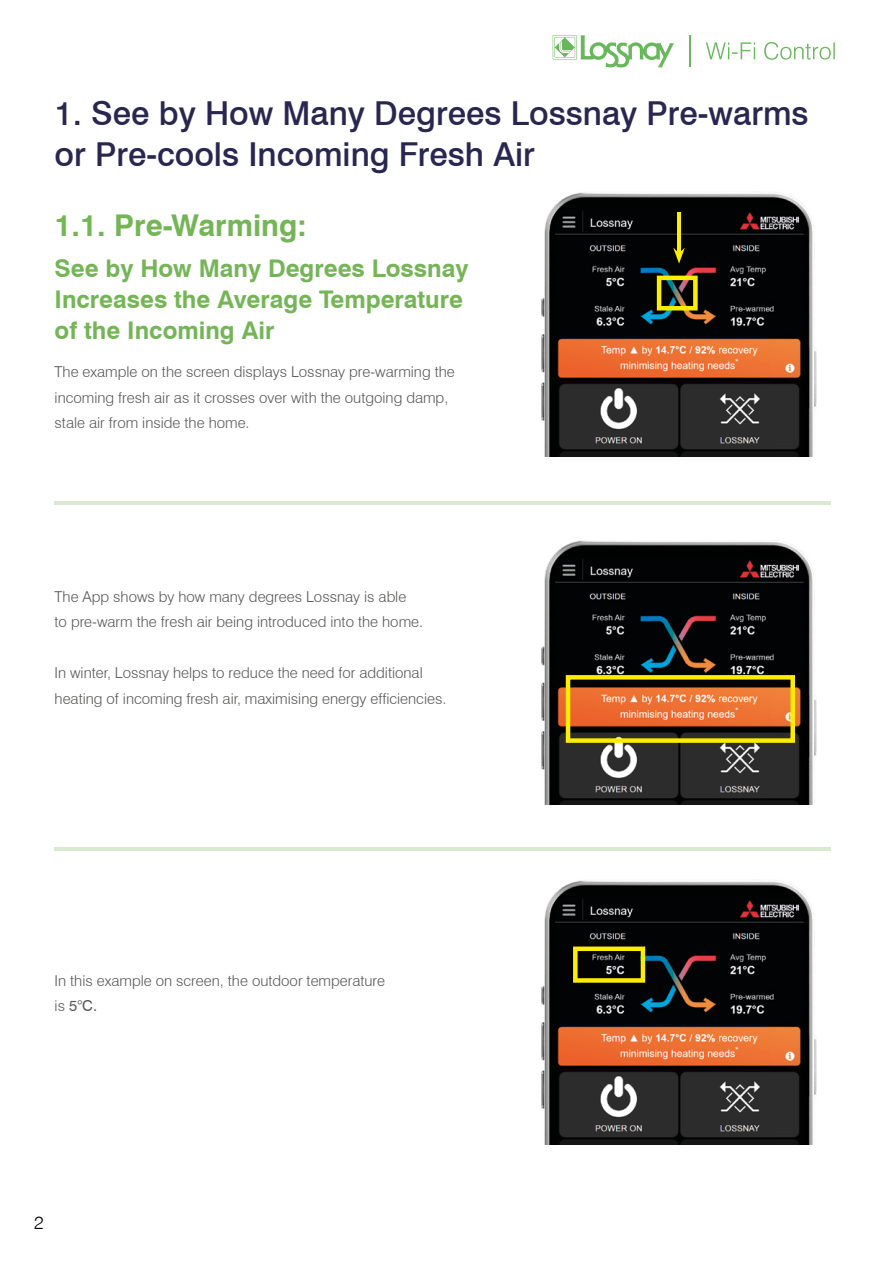
<style>
.page{position:relative;width:893px;height:1263px;background:#fff}
.page>*{position:absolute;margin:0;border:0;box-sizing:border-box;transform-origin:0 0}
.t1{font:500 33px/40.5px "Swiss 721 BT";color:#292650}
.t2{font:700 30px "Swiss 721 BT";color:#75b558}
.t3{font:700 24.3px/30.8px "Swiss 721 BT";color:#75b558}
.t4{font:300 18px "Swiss 721 BT";color:#000}
.t5{font:300 15px/25.5px "Swiss 721 BT";color:#575756}
.s1{font-weight:400}
</style>
<div class="page">
<svg style="left:553px;top:35px;width:121px;height:32px"></svg>
<svg style="left:706px;top:42px;width:129px;height:18px"></svg>
<hr style="left:689px;top:36px;width:1px;height:31px;background:#69b75c">
<img style="left:542px;top:192px;width:274px;height:264px">
<img style="left:542px;top:880px;width:274px;height:264px">
<img style="left:542px;top:540px;width:274px;height:265px">
<svg style="left:657px;top:276px;width:41px;height:34px"></svg>
<svg style="left:566px;top:675px;width:229px;height:68px;background:#b16f28"></svg>
<svg style="left:573px;top:946px;width:72px;height:37px;background:#605b0c"></svg>
<hr style="left:55px;top:501px;width:776px;height:3px;background:#d9ead1">
<hr style="left:55px;top:847px;width:776px;height:3px;background:#d9ead1">
<hr style="left:677px;top:212px;width:3px;height:41px;background:#ffed00">
<svg style="left:673px;top:248px;width:12px;height:16px"></svg>
<h1 class="t1" style="left:55px;top:93px;width:756px">1. See by How Many Degrees Lossnay Pre-warms or Pre-cools Incoming Fresh Air</h1>
<h2 class="t2" style="left:55px;top:207px;width:254px">1.1. Pre-Warming:</h2>
<h3 class="t3" style="left:55px;top:253px;width:415px">See by How Many Degrees Lossnay<br>Increases the Average Temperature of the Incoming Air</h3>
<p class="t5" style="left:55px;top:359px;width:402px">The example on the screen displays Lossnay pre-warming the incoming fresh air as it crosses over with the outgoing damp, stale air from inside the home.</p>
<p class="t5" style="left:55px;top:584px;width:370px">The App shows by how many degrees Lossnay is able<br>to pre-warm the fresh air being introduced into the home.</p>
<p class="t5" style="left:55px;top:660px;width:393px">In winter, Lossnay helps to reduce the need for additional heating of incoming fresh air, maximising energy efficiencies.</p>
<p class="t5" style="left:55px;top:968px;width:332px">In this example on screen, the outdoor temperature is <span class="s1">5°C.</span></p>
<p class="t4" style="left:34px;top:1211px;width:11px">2</p>
</div>
